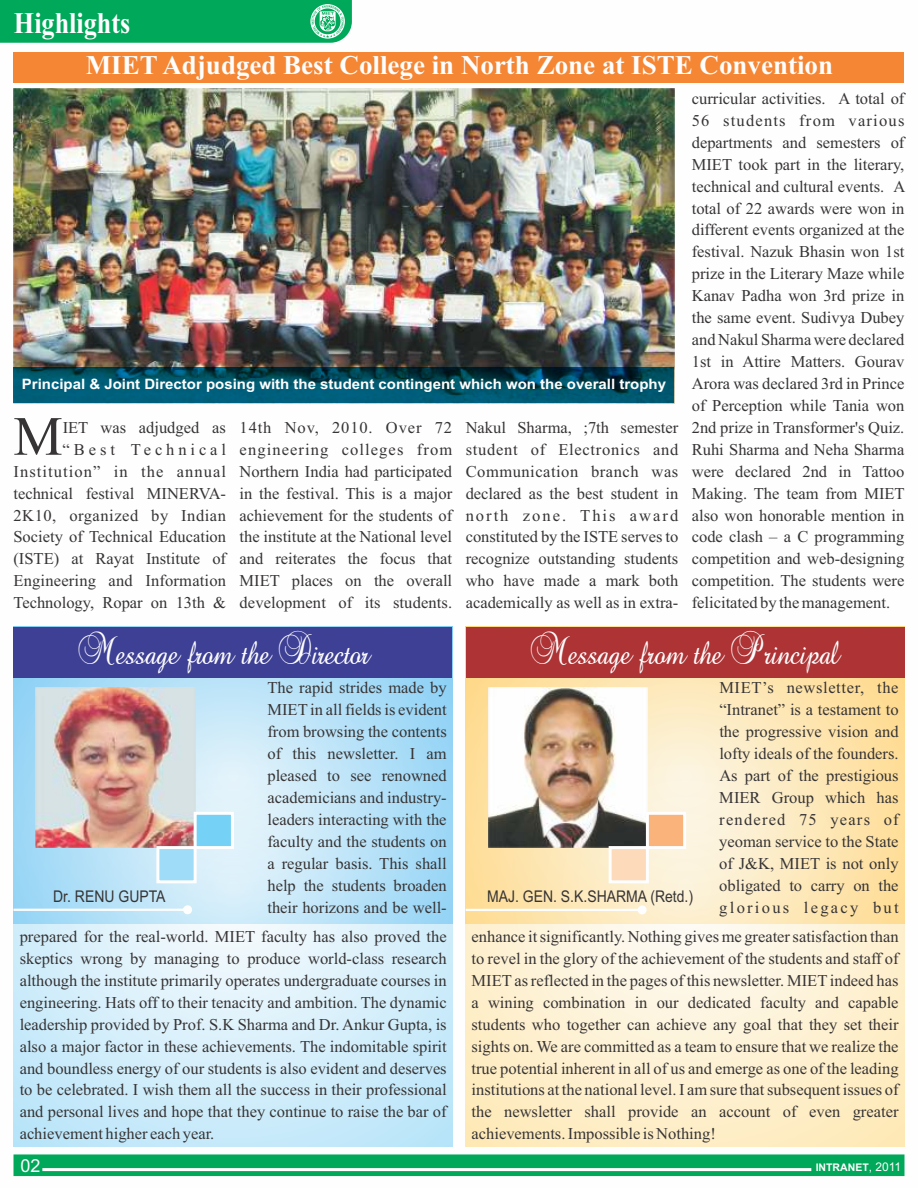
<style>
.page{position:relative;width:918px;height:1188px;background:#fff}
.page>*{position:absolute;margin:0;border:0;box-sizing:border-box;transform-origin:0 0}
.t1{font:55.2px "Times New Roman";color:#373435}
.t2{font:700 30px "Times New Roman";color:#fefefe;scale:.87 1}
.t3{font:700 27px "Times New Roman";color:#fefefe}
.t4{font:21.15px "Baroque Script";color:#fefefe;scale:.87 1}
.t5{font:18px "Arial";color:#fefefe}
.t6{font:16.5px/21.9px "Times New Roman";color:#373435;text-align:justify}
.t7{font:16.2px "Arial";color:#373435;scale:.87 1}
.t8{font:700 14.25px "Arial";color:#fefefe;scale:1.05 1}
.t9{font:700 10.5px "Arial";color:#fefefe}
.s1{font-weight:400;font-size:12px}
</style>
<div class="page">
<svg style="left:14px;top:1154px;width:890px;height:22px;background:#07aa5d"></svg>
<hr style="left:42px;top:1168px;width:769px;height:3px;background:#fefefe">
<svg style="left:0;top:0;width:352px;height:43px;background:#0bab60"></svg>
<svg style="left:14px;top:924px;width:438px;height:223px;background:#d3eefa"></svg>
<svg style="left:466px;top:924px;width:438px;height:223px;background:#fdf1d2"></svg>
<svg style="left:14px;top:677px;width:438px;height:247px;background:#b9e1f7"></svg>
<svg style="left:466px;top:677px;width:438px;height:247px;background:#fce6b7"></svg>
<div style="left:14px;top:627px;width:438px;height:50px;background:#3e4095"></div>
<div style="left:466px;top:627px;width:438px;height:50px;background:#ad3335"></div>
<img style="left:36px;top:688px;width:160px;height:160px">
<img style="left:155px;top:810px;width:80px;height:75px">
<svg style="left:14px;top:905px;width:178px;height:9px"></svg>
<img style="left:488px;top:688px;width:160px;height:160px">
<svg style="left:607px;top:810px;width:81px;height:75px"></svg>
<svg style="left:466px;top:905px;width:181px;height:9px"></svg>
<div style="left:14px;top:52px;width:890px;height:31px;background:#f58634"></div>
<img style="left:13px;top:89px;width:662px;height:314px">
<svg style="left:14px;top:367px;width:660px;height:36px;background:#004f64"></svg>
<h2 class="t2" style="left:14px;top:13px;width:135px">Highlights</h2>
<h3 class="t3" style="left:86px;top:56px;width:749px">MIET Adjudged Best College in North Zone at ISTE Convention</h3>
<p class="t8" style="left:22px;top:379px;width:615px">Principal &amp; Joint Director posing with the student contingent which won the overall trophy</p>
<h1 class="t1" style="left:14px;top:417px;width:51px">M</h1>
<p class="t6" style="left:13px;top:418px;width:214px;text-align:right">IET was adjudged as “Best Technical<br>Institution” in the annual technical festival MINERVA-<br>2K10, organized by Indian<br>Society of Technical Education (ISTE) at Rayat Institute of<br>Engineering and Information<br>Technology, Ropar on 13th &amp;</p>
<p class="t6" style="left:240px;top:418px;width:214px">14th Nov, 2010. Over 72 engineering colleges from Northern India had participated in the festival. This is a major achievement for the students of the institute at the National level and reiterates the focus that MIET places on the overall development of its students.</p>
<p class="t6" style="left:466px;top:418px;width:214px">Nakul Sharma, ;7th semester student of Electronics and Communication branch was declared as the best student in north zone. This award constituted by the ISTE serves to recognize outstanding students who have made a mark both academically as well as in extra-</p>
<p class="t6" style="left:692px;top:89px;width:215px">curricular activities. A total of 56 students from various departments and semesters of MIET took part in the literary, technical and cultural events. A total of 22 awards were won in different events organized at the festival. Nazuk Bhasin won 1st prize in the Literary Maze while Kanav Padha won 3rd prize in the same event. Sudivya Dubey and Nakul Sharma were declared 1st in Attire Matters. Gourav Arora was declared 3rd in Prince of Perception while Tania won 2nd prize in Transformer's Quiz.<br>Ruhi Sharma and Neha Sharma were declared 2nd in Tattoo Making. The team from MIET also won honorable mention in code clash – a C programming competition and web-designing competition. The students were felicitated by the management.</p>
<p class="t4" style="left:79px;top:645px;width:336px">Message from the Director</p>
<p class="t4" style="left:531px;top:645px;width:355px">Message from the Principal</p>
<p class="t6" style="left:267px;top:678px;width:181px">The rapid strides made by MIETin all fields is evident from browsing the contents of this newsletter. I am pleased to see renowned academicians and industry&shy;leaders interacting with the faculty and the students on a regular basis. This shall help the students broaden their horizons and be well-</p>
<p class="t6" style="left:719px;top:678px;width:181px">MIET’s newsletter, the “Intranet” is a testament to the progressive vision and lofty ideals of the founders.<br>As part of the prestigious MIER Group which has rendered 75 years of yeoman service to the State of J&amp;K, MIET is not only obligated to carry on the glorious legacy but</p>
<p class="t7" style="left:53px;top:890px;width:131px">Dr. RENU GUPTA</p>
<p class="t7" style="left:487px;top:890px;width:238px">MAJ. GEN. S.K.SHARMA (Retd.)</p>
<p class="t6" style="left:20px;top:927px;width:429px">prepared for the real-world. MIET faculty has also proved the skeptics wrong by managing to produce world-class research although the institute primarily operates undergraduate courses in engineering. Hats off to their tenacity and ambition. The dynamic leadership provided by Prof. S.K Sharma and Dr. Ankur Gupta, is also a major factor in these achievements. The indomitable spirit and boundless energy of our students is also evident and deserves to be celebrated. I wish them all the success in their professional and personal lives and hope that they continue to raise the bar of achievement higher each year.</p>
<p class="t6" style="left:472px;top:927px;width:429px">enhance it significantly. Nothing gives me greater satisfaction than to revel in the glory of the achievement of the students and staff of MIETas reflected in the pages of this newsletter. MIETindeed has a wining combination in our dedicated faculty and capable students who together can achieve any goal that they set their sights on. We are committed as a team to ensure that we realize the true potential inherent in all of us and emerge as one of the leading institutions at the national level. I am sure that subsequent issues of the newsletter shall provide an account of even greater achievements. Impossible is Nothing!</p>
<p class="t5" style="left:20px;top:1159px;width:22px">02</p>
<p class="t9" style="left:816px;top:1164px;width:87px">INTRANET<span class="s1">, 2011</span></p>
</div>
